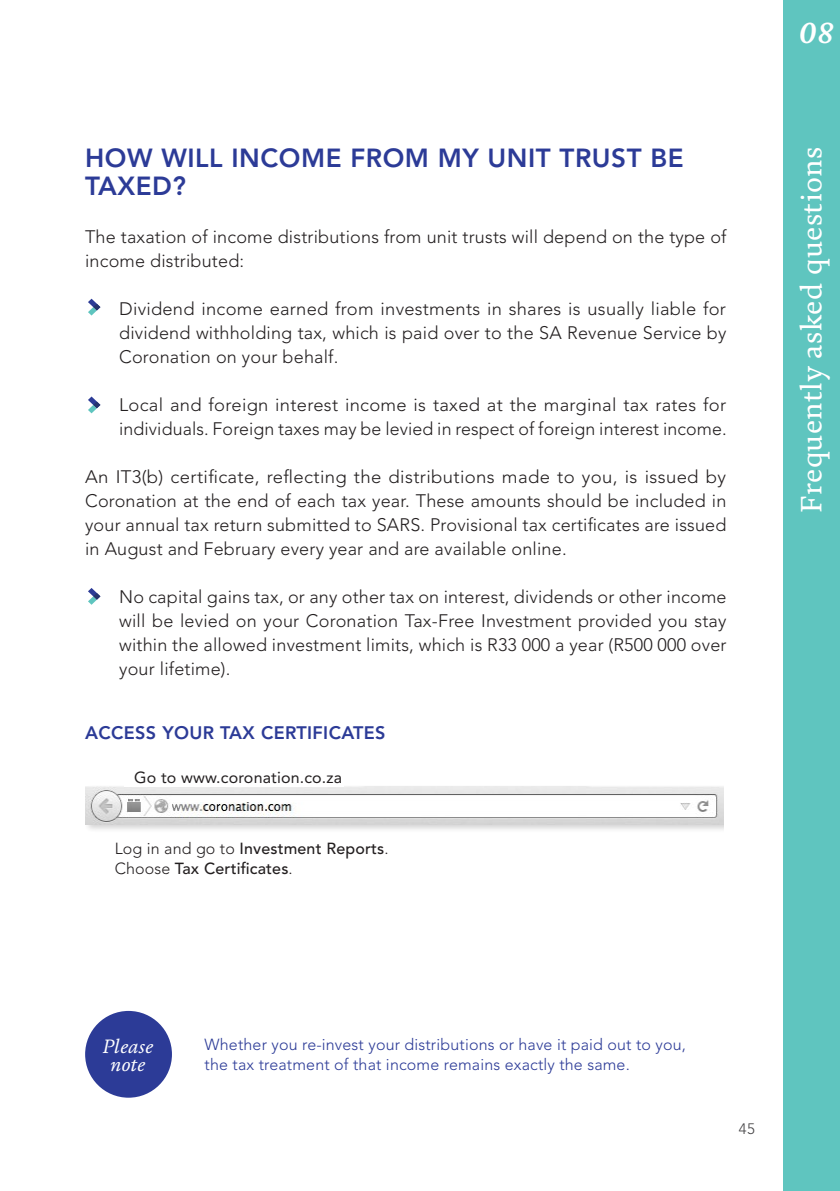
<style>
.page{position:relative;width:840px;height:1191px;background:#fff}
.page>*{position:absolute;margin:0;border:0;box-sizing:border-box;transform-origin:0 0}
.t1{font:30px "FS Brabo";letter-spacing:.015em;color:#fff}
.t2{font:italic 700 30px "FS Brabo";color:#fff}
.t3{font:800 26px/28px "Avenir LT Std";letter-spacing:.02em;color:#2c3b97}
.t4{font:italic 19.8px/18.6px "FS Brabo";letter-spacing:.01em;color:#fff;text-align:center}
.t5{font:300 18px/24px "Avenir LT Std";letter-spacing:.01em;color:#231f20;text-align:justify}
.t6{font:800 18px "Avenir LT Std";letter-spacing:.02em;color:#2c3b97}
.t7{font:300 16px/20px "Avenir LT Std";letter-spacing:.01em;color:#2c3b97}
.t8{font:500 16px/20px "Avenir LT Std";letter-spacing:.01em;color:#231f20}
.t9{font:16px "Avenir LT Std";letter-spacing:.01em;color:#231f20}
.t10{font:300 15px "Avenir LT Std";color:#414042}
.s1{font-weight:300}
</style>
<div class="page">
<div style="left:85px;top:785px;width:648px;height:49px;background:#231f20;opacity:.2"></div>
<img style="left:86px;top:786px;width:637px;height:38px">
<div style="left:723px;top:693px;width:9px;height:141px;background:#fff"></div>
<svg style="left:88px;top:299px;width:12px;height:16px"></svg>
<svg style="left:88px;top:396px;width:12px;height:17px"></svg>
<div style="left:85px;top:1011px;width:87px;height:86px;background:#2c3b97;border-radius:50%"></div>
<div style="left:782px;top:0;width:57px;height:1191px;background:#5fc5bf"></div>
<svg style="left:88px;top:588px;width:12px;height:17px"></svg>
<div style="left:124px;top:767px;width:219px;height:20px;background:#fff"></div>
<h2 class="t3" style="left:85px;top:144px;width:599px">HOW WILL INCOME FROM MY UNIT TRUST BE<br>TAXED?</h2>
<p class="t5" style="left:85px;top:225px;width:642px">The taxation of income distributions from unit trusts will depend on the type of income distributed:</p>
<p class="t5" style="left:119px;top:297px;width:608px">Dividend income earned from investments in shares is usually liable for dividend withholding tax, which is paid over to the SA Revenue Service by Coronation on your behalf.</p>
<p class="t5" style="left:119px;top:393px;width:608px">Local and foreign interest income is taxed at the marginal tax rates for individuals. Foreign taxes may be levied in respect of foreign interest income.</p>
<p class="t5" style="left:85px;top:465px;width:642px">An IT3(b) certificate, reflecting the distributions made to you, is issued by Coronation at the end of each tax year. These amounts should be included in your annual tax return submitted to SARS. Provisional tax certificates are issued in August and February every year and are available online.</p>
<p class="t5" style="left:119px;top:585px;width:608px">No capital gains tax, or any other tax on interest, dividends or other income will be levied on your Coronation Tax-Free Investment provided you stay within the allowed investment limits, which is R33 000 a year (R500 000 over your lifetime).</p>
<p class="t6" style="left:85px;top:722px;width:302px">ACCESS YOUR TAX CERTIFICATES</p>
<p class="t9" style="left:134px;top:767px;width:209px">Go to www.coronation.co.za</p>
<p class="t8" style="left:115px;top:838px;width:275px"><span class="s1">Log in and go to</span> Investment Reports<span class="s1">.<br>Choose</span> Tax Certificates<span class="s1">.</span></p>
<h1 class="t2" style="left:798px;top:10px;width:36px">08</h1>
<h1 class="t1" style="left:788px;top:512px;width:367px;rotate:-90deg">Frequently asked questions</h1>
<p class="t4" style="left:103px;top:1035px;width:52px">Please note</p>
<p class="t7" style="left:204px;top:1035px;width:482px">Whether you re-invest your distributions or have it paid out to you, the tax treatment of that income remains exactly the same.</p>
<p class="t10" style="left:738px;top:1120px;width:17px">45</p>
</div>
